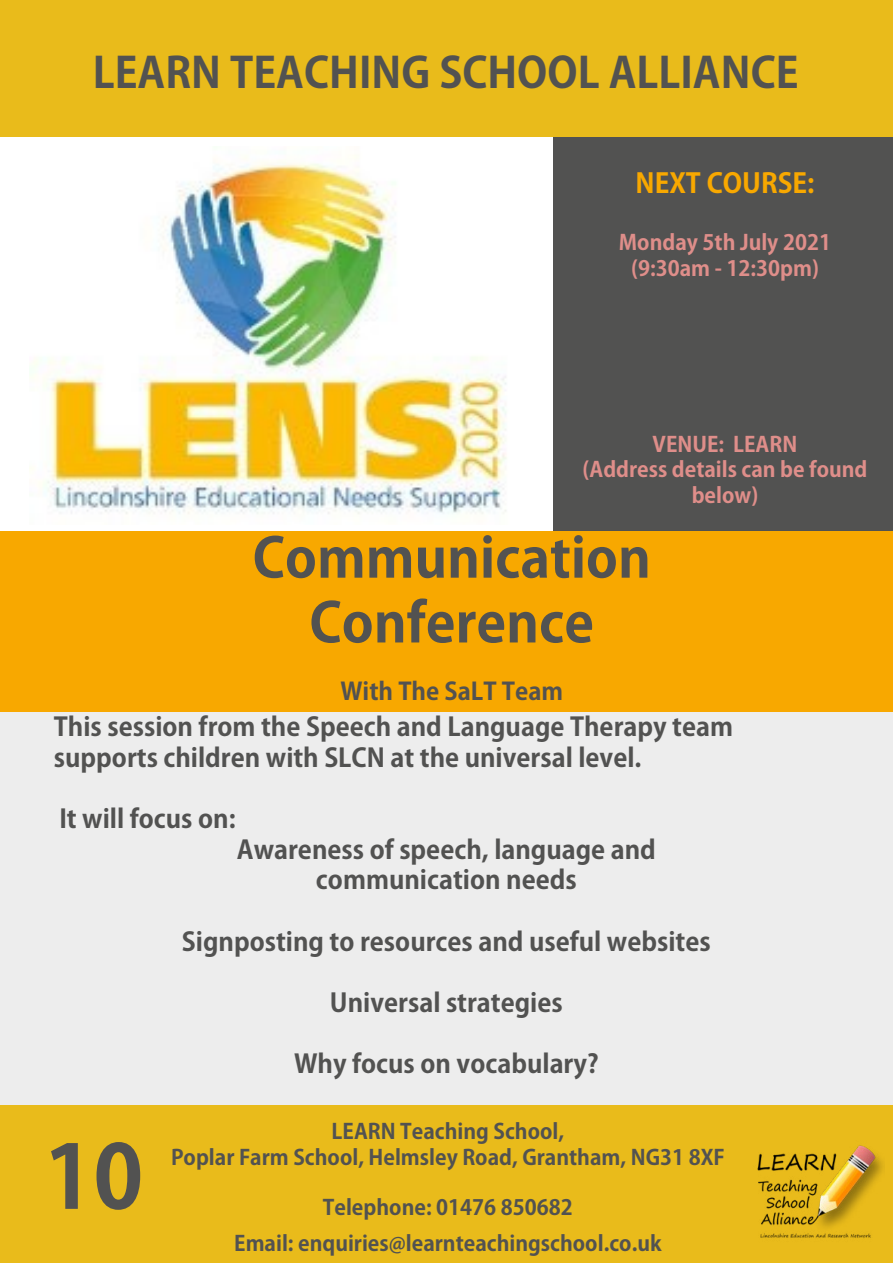
<style>
.page{position:relative;width:893px;height:1263px;background:#fff}
.page>*{position:absolute;margin:0;border:0;box-sizing:border-box;transform-origin:0 0}
.t1{font:700 87px "Adobe Gothic Std";color:#525251}
.t2{font:700 54px/64.8px "Adobe Gothic Std";color:#525251;text-align:center}
.t3{font:700 42px "Adobe Gothic Std";color:#525251}
.t4{font:700 27px "Adobe Gothic Std";color:#f8a800}
.t5{font:700 25.5px/30.6px "Adobe Gothic Std";color:#525251}
.t6{font:700 24px "Adobe Gothic Std";color:#525251}
.t7{font:700 21px/25.2px "Adobe Gothic Std";color:#525251;text-align:center}
.t8{font:700 21px/25.2px "Adobe Gothic Std";color:#df8e8a;text-align:center}
</style>
<div class="page">
<div style="left:553px;top:136px;width:340px;height:395px;background:#525251"></div>
<div style="left:1px;top:711px;width:892px;height:395px;background:#ededed"></div>
<div style="left:0;top:0;width:893px;height:136px;background:#e9bb1b"></div>
<div style="left:1px;top:531px;width:892px;height:180px;background:#f8a800"></div>
<img style="left:31px;top:155px;width:476px;height:360px">
<div style="left:1px;top:1106px;width:892px;height:157px;background:#e9bb1b"></div>
<img style="left:757px;top:1145px;width:126px;height:93px">
<h3 class="t3" style="left:93px;top:47px;width:707px">LEARN TEACHING SCHOOL ALLIANCE</h3>
<p class="t4" style="left:635px;top:167px;width:180px">NEXT COURSE:</p>
<p class="t8" style="left:619px;top:231px;width:214px">Monday 5th July 2021 (9:30am - 12:30pm)</p>
<p class="t8" style="left:582px;top:432px;width:287px">VENUE: LEARN<br>(Address details can be found below)</p>
<h2 class="t2" style="left:253px;top:527px;width:400px">Communication<br>Conference</h2>
<p class="t6" style="left:340px;top:677px;width:224px">With The SaLT Team</p>
<p class="t5" style="left:54px;top:712px;width:681px">This session from the Speech and Language Therapy team supports children with SLCN at the universal level.</p>
<p class="t5" style="left:59px;top:804px;width:178px">It will focus on:</p>
<p class="t5" style="left:237px;top:835px;width:421px;text-align:center">Awareness of speech, language and communication needs</p>
<p class="t5" style="left:182px;top:926px;width:530px">Signposting to resources and useful websites</p>
<p class="t5" style="left:330px;top:988px;width:234px">Universal strategies</p>
<p class="t5" style="left:294px;top:1049px;width:306px">Why focus on vocabulary?</p>
<h1 class="t1" style="left:44px;top:1124px;width:101px">10</h1>
<h1 class="t1" style="left:93px;top:1124px;width:51px">2</h1>
<p class="t7" style="left:171px;top:1119px;width:555px">LEARN Teaching School,<br>Poplar Farm School, Helmsley Road, Grantham, NG31 8XF</p>
<p class="t7" style="left:234px;top:1190px;width:429px;line-height:36px">Telephone: 01476 850682<br>Email: enquiries@learnteachingschool.co.uk</p>
</div>
